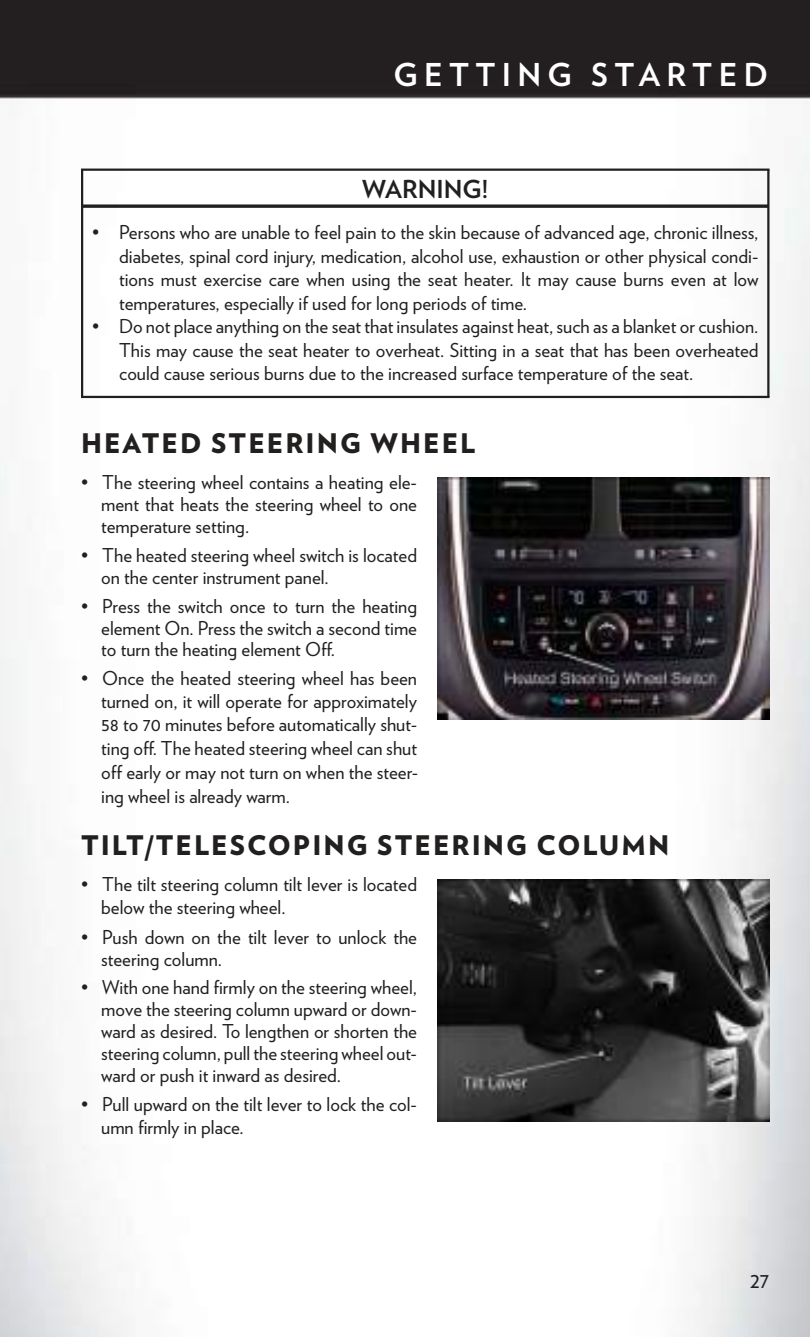
<style>
.page{position:relative;width:810px;height:1337px;background:#fff}
.page>*{position:absolute;margin:0;border:0;box-sizing:border-box;transform-origin:0 0}
.t1{font:700 31.5px "Verlag";letter-spacing:.2em;color:#fff}
.t2{font:900 27px "Verlag";letter-spacing:.075em;color:#221f1f}
.t3{font:700 24.75px "Verlag";color:#221f1f}
.t4{font:22.5px "Verlag";color:#221f1f}
.t5{font:19.12px/23.6px "Verlag";color:#221f1f;text-align:justify}
</style>
<div class="page">
<img style="left:0;top:0;width:810px;height:1336px">
<svg style="left:83px;top:204px;width:684px;height:4px;background:#444141"></svg>
<hr style="left:81px;top:168px;width:689px;height:3px;background:#221f1f">
<hr style="left:767px;top:170px;width:3px;height:227px;background:#221f1f">
<hr style="left:81px;top:396px;width:689px;height:2px;background:#221f1f">
<hr style="left:81px;top:170px;width:2px;height:227px;background:#221f1f">
<img style="left:437px;top:477px;width:333px;height:242px">
<img style="left:437px;top:879px;width:333px;height:242px">
<h1 class="t1" style="left:393px;top:63px;width:376px">GETTING STARTED</h1>
<p class="t3" style="left:362px;top:180px;width:127px">WARNING!</p>
<p class="t5" style="left:119px;top:223px;width:641px;text-indent:-27px">• Persons who are unable to feel pain to the skin because of advanced age, chronic illness, diabetes, spinal cord injury, medication, alcohol use, exhaustion or other physical condi&shy;tions must exercise care when using the seat heater. It may cause burns even at low temperatures, especially if used for long periods of time.</p>
<p class="t5" style="left:119px;top:316px;width:641px;text-indent:-27px">• Do not place anything on the seat that insulates against heat, such as a blanket or cushion.<br>This may cause the seat heater to overheat. Sitting in a seat that has been overheated could cause serious burns due to the increased surface temperature of the seat.</p>
<h2 class="t2" style="left:81px;top:433px;width:396px">HEATED STEERING WHEEL</h2>
<p class="t5" style="left:101px;top:473px;width:317px;line-height:22.1px;text-indent:-20px">• The steering wheel contains a heating ele&shy;ment that heats the steering wheel to one temperature setting.</p>
<p class="t5" style="left:101px;top:546px;width:317px;line-height:22.1px;text-indent:-20px">• The heated steering wheel switch is located on the center instrument panel.</p>
<p class="t5" style="left:101px;top:597px;width:317px;line-height:21.8px;text-indent:-20px">• Press the switch once to turn the heating element On. Press the switch a second time to turn the heating element Off.</p>
<p class="t5" style="left:101px;top:668px;width:319px;text-indent:-20px">• Once the heated steering wheel has been turned on, it will operate for approximately 58 to 70 minutes before automatically shut&shy;ting off. The heated steering wheel can shut off early or may not turn on when the steer&shy;ing wheel is already warm.</p>
<h2 class="t2" style="left:81px;top:835px;width:590px">TILT/TELESCOPING STEERING COLUMN</h2>
<p class="t5" style="left:101px;top:874px;width:317px;line-height:22.9px;text-indent:-20px">• The tilt steering column tilt lever is located below the steering wheel.</p>
<p class="t5" style="left:101px;top:927px;width:317px;line-height:22.1px;text-indent:-20px">• Push down on the tilt lever to unlock the steering column.</p>
<p class="t5" style="left:101px;top:978px;width:317px;line-height:22.1px;text-indent:-20px">• With one hand firmly on the steering wheel, move the steering column upward or down&shy;ward as desired. To lengthen or shorten the steering column, pull the steering wheel out&shy;ward or push it inward as desired.</p>
<p class="t5" style="left:101px;top:1094px;width:317px;line-height:22.9px;text-indent:-20px">• Pull upward on the tilt lever to lock the col&shy;umn firmly in place.</p>
<p class="t4" style="left:750px;top:1271px;width:21px">27</p>
</div>
